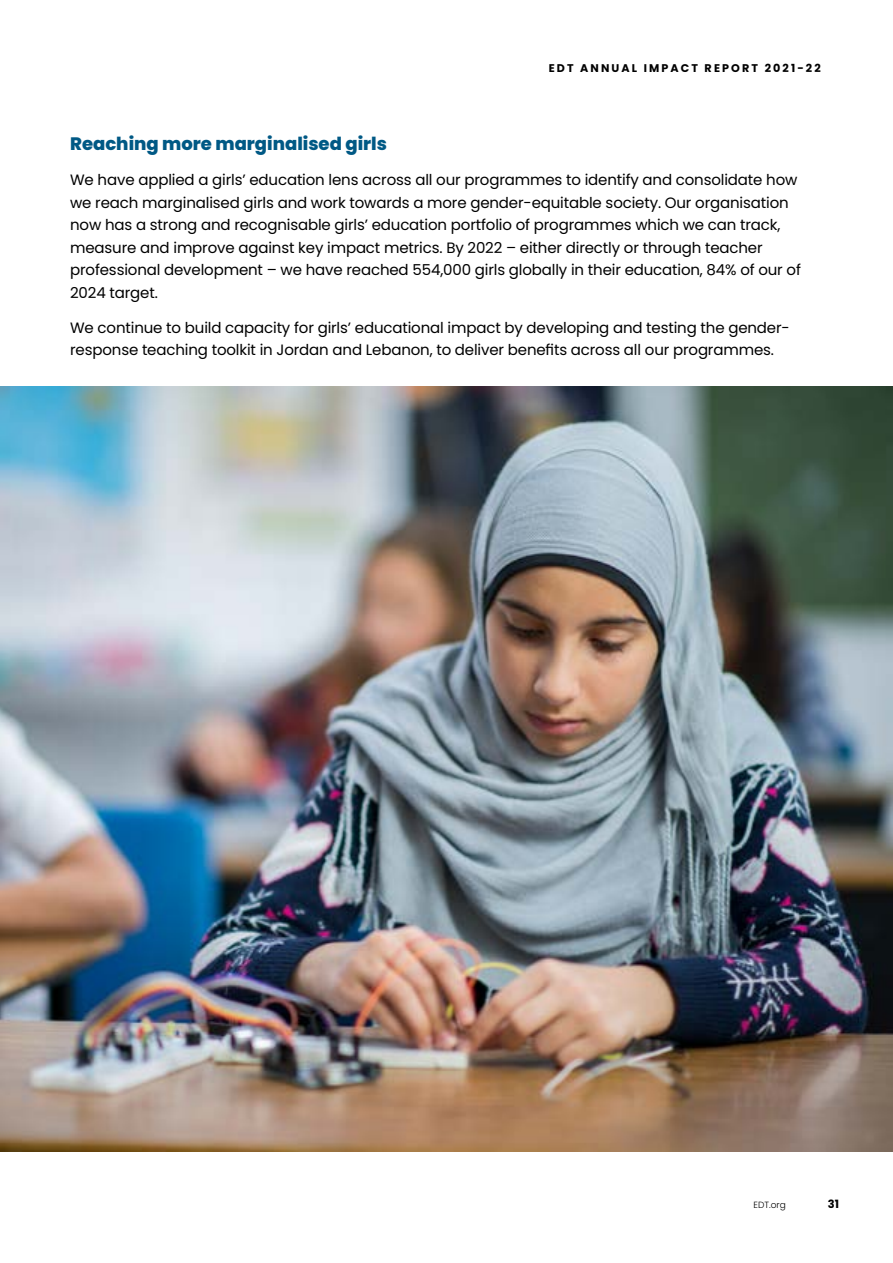
<style>
.page{position:relative;width:893px;height:1263px;background:#fff}
.page>*{position:absolute;margin:0;border:0;box-sizing:border-box;transform-origin:0 0}
.t1{font:800 18px "Poppins";color:#005985}
.t2{font:15px/22.5px "Poppins";letter-spacing:-.01em;color:#000}
.t3{font:700 11.4px "Poppins";color:#000}
.t4{font:700 11.1px "Poppins";letter-spacing:.19em;color:#000}
.t5{font:300 9px "Poppins";color:#000}
</style>
<div class="page">
<img style="left:0;top:387px;width:893px;height:764px">
<p class="t4" style="left:549px;top:62px;width:274px">EDT ANNUAL IMPACT REPORT 2021-22</p>
<p class="t1" style="left:70px;top:133px;width:318px">Reaching more marginalised girls</p>
<p class="t2" style="left:70px;top:169px;width:732px">We have applied a girls’ education lens across all our programmes to identify and consolidate how we reach marginalised girls and work towards a more gender-equitable society. Our organisation now has a strong and recognisable girls’ education portfolio of programmes which we can track, measure and improve against key impact metrics. By 2022 – either directly or through teacher professional development – we have reached 554,000 girls globally in their education, 84% of our of 2024 target.</p>
<p class="t2" style="left:70px;top:316px;width:721px">We continue to build capacity for girls’ educational impact by developing and testing the gender&shy;response teaching toolkit in Jordan and Lebanon, to deliver benefits across all our programmes.</p>
<p class="t5" style="left:754px;top:1200px;width:34px">EDT.org</p>
<p class="t3" style="left:828px;top:1197px;width:13px">31</p>
</div>
